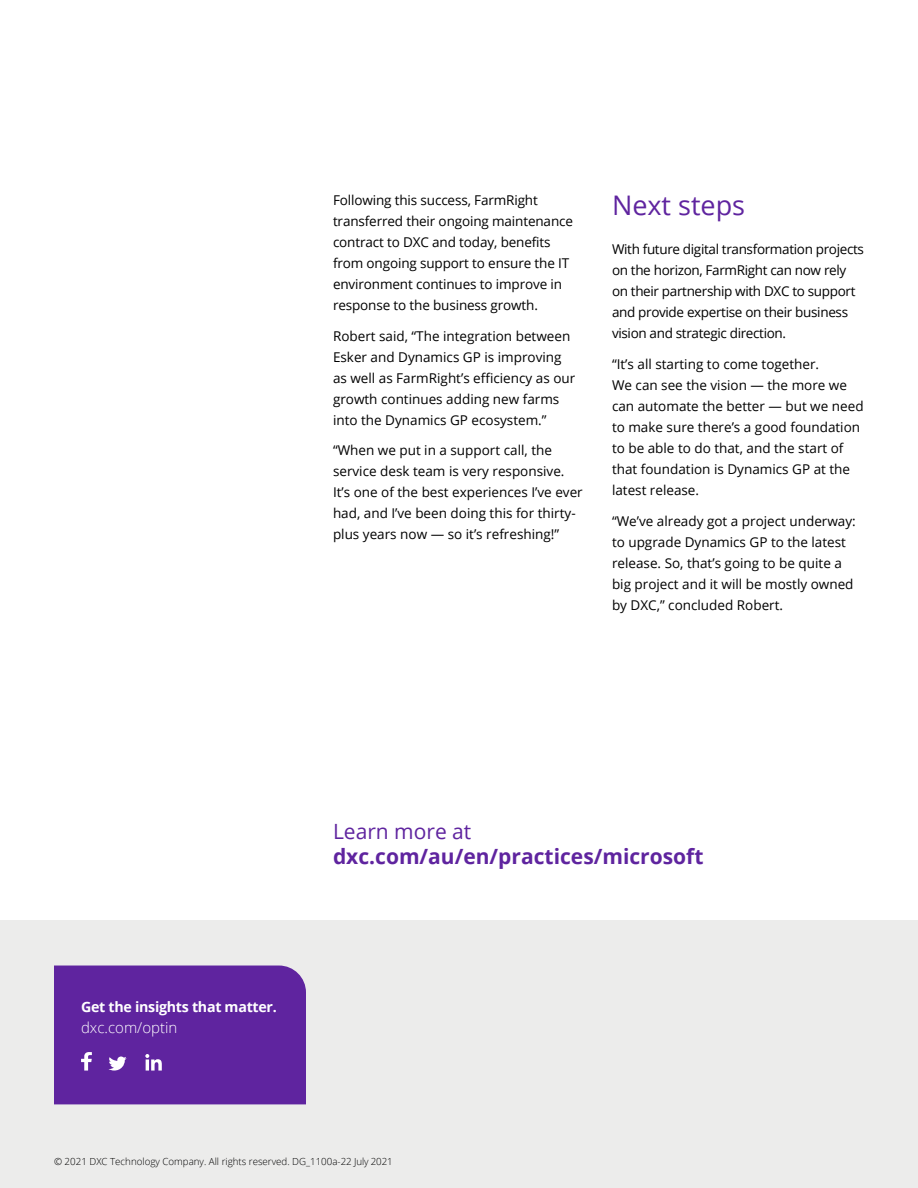
<style>
.page{position:relative;width:918px;height:1188px;background:#fff}
.page>*{position:absolute;margin:0;border:0;box-sizing:border-box;transform-origin:0 0}
.t1{font:27px "Open Sans";color:#5f249f}
.t2{font:700 21px "Open Sans";color:#5f249f}
.t3{font:21px "Open Sans";color:#5f249f}
.t4{font:300 15px "Open Sans";color:#fff}
.t5{font:700 14.25px "Open Sans";letter-spacing:-.02em;color:#fff}
.t6{font:13.5px/21px "Open Sans";color:#000}
.t7{font:13.5px/21px "Open Sans";letter-spacing:-.025em;color:#000}
.t8{font:300 9.75px "Open Sans";color:#000}
</style>
<div class="page">
<div style="left:1px;top:920px;width:917px;height:268px;background:#ececeb"></div>
<div style="left:54px;top:966px;width:252px;height:138px;background:#5f249f"></div>
<p class="t6" style="left:333px;top:189px;width:242px">Following this success, FarmRight transferred their ongoing maintenance contract to DXC and today, benefits from ongoing support to ensure the IT environment continues to improve in response to the business growth.</p>
<p class="t6" style="left:333px;top:325px;width:244px">Robert said, “The integration between Esker and Dynamics GP is improving as well as FarmRight’s efficiency as our growth continues adding new farms into the Dynamics GP ecosystem.”</p>
<p class="t6" style="left:333px;top:440px;width:251px">“When we put in a support call, the service desk team is very responsive.<br>It’s one of the best experiences I’ve ever had, and I’ve been doing this for thirty&shy;plus years now — so it’s refreshing!”</p>
<h1 class="t1" style="left:612px;top:187px;width:135px">Next steps</h1>
<p class="t7" style="left:612px;top:238px;width:254px">With future digital transformation projects on the horizon, FarmRight can now rely on their partnership with DXC to support and provide expertise on their business vision and strategic direction.</p>
<p class="t6" style="left:612px;top:353px;width:253px">“It’s all starting to come together.<br>We can see the vision — the more we can automate the better — but we need to make sure there’s a good foundation to be able to do that, and the start of that foundation is Dynamics GP at the latest release.</p>
<p class="t6" style="left:612px;top:510px;width:245px">“We’ve already got a project underway: to upgrade Dynamics GP to the latest release. So, that’s going to be quite a big project and it will be mostly owned by DXC,” concluded Robert.</p>
<p class="t5" style="left:81px;top:997px;width:197px">Get the insights that matter.</p>
<p class="t4" style="left:81px;top:1018px;width:98px">dxc.com/optin</p>
<h2 class="t3" style="left:333px;top:817px;width:140px">Learn more at</h2>
<h2 class="t2" style="left:333px;top:842px;width:372px">dxc.com/au/en/practices/microsoft</h2>
<p class="t8" style="left:54px;top:1154px;width:340px">© 2021 DXC Technology Company. All rights reserved. DG_1100a-22 July 2021</p>
</div>
